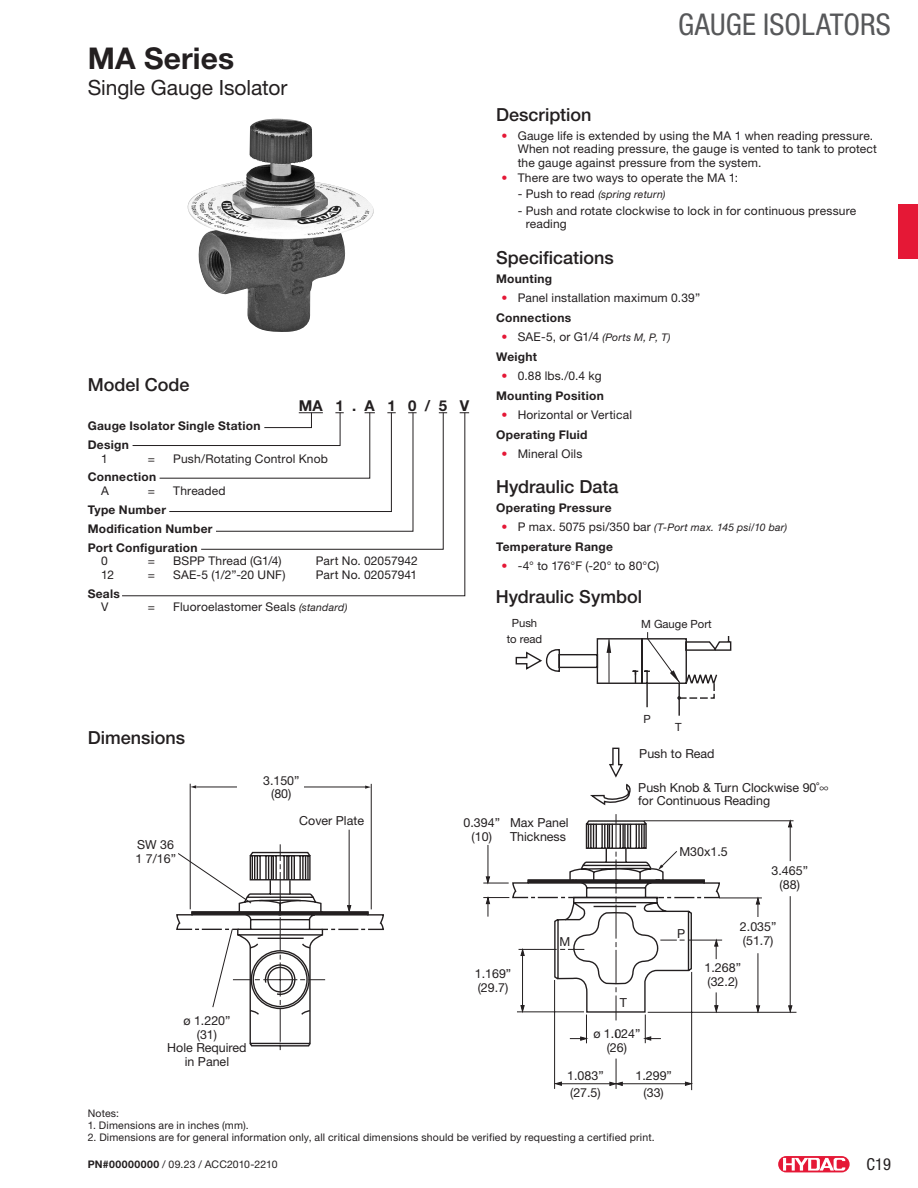
<style>
.page{position:relative;width:918px;height:1188px;background:#fff}
.page>*{position:absolute;margin:0;border:0;box-sizing:border-box;transform-origin:0 0}
.t1{font:condensed 30px "Helvetica Neue LT Std";letter-spacing:.005em;color:#57585a}
.Series{font:700 30px "Helvetica Neue LT Std";letter-spacing:.005em;color:#231f20}
.Series-2{font:21px "Helvetica Neue LT Std";letter-spacing:-.005em;color:#231f20}
.Headers{font:500 18px "Helvetica Neue LT Std";color:#231f20}
.t2{font:condensed 16.5px "Helvetica Neue LT Std";color:#231f20}
.Model_Code_Options{font:700 15px "Helvetica Neue LT Std";color:#231f20}
.t3{font:12.45px/13.8px "Helvetica Neue LT Std";color:#231f20}
.Model_Code_Options-2{font:12px/13.5px "Helvetica Neue LT Std";letter-spacing:.015em;color:#231f20}
.Model_Code_Options-3{font:700 12px/13.5px "Helvetica Neue LT Std";letter-spacing:.02em;color:#231f20}
.Text{font:700 12px "Helvetica Neue LT Std";letter-spacing:.025em;color:#231f20}
.Model_Code_Options-4{font:12px "Helvetica Neue LT Std";letter-spacing:-.005em;color:#231f20}
.t4{font:11.25px/15.5px "Helvetica Neue";color:#231f20;text-align:center}
.Notes{font:10.5px "Helvetica Neue LT Std";letter-spacing:.02em;color:#231f20}
.t5{font:italic 10.5px "Helvetica Neue LT Std";letter-spacing:.02em;color:#231f20}
.s1{font-weight:400}
.s2{font-style:italic;font-size:10.5px}
.s3{color:#e51836}
.s4{font-style:normal;font-size:12px}
.s5{font-style:normal;font-size:12px;color:#e51836}
.s6{font-weight:700}
</style>
<div class="page">
<svg style="left:777px;top:1155px;width:73px;height:18px"></svg>
<svg style="left:778px;top:1156px;width:72px;height:16px"></svg>
<div style="left:898px;top:204px;width:20px;height:54px;background:#e51836"></div>
<svg style="left:685px;top:1082px;width:8px;height:4px"></svg>
<svg style="left:555px;top:1082px;width:7px;height:4px"></svg>
<svg style="left:609px;top:1082px;width:14px;height:4px"></svg>
<svg style="left:756px;top:1005px;width:4px;height:7px"></svg>
<svg style="left:788px;top:1005px;width:4px;height:7px"></svg>
<svg style="left:788px;top:821px;width:4px;height:6px"></svg>
<hr style="left:688px;top:940px;width:34px;height:1px;background:#231f20">
<hr style="left:616px;top:1059px;width:1px;height:30px;background:#231f20">
<hr style="left:648px;top:1012px;width:148px;height:1px;background:#231f20">
<hr style="left:644px;top:820px;width:150px;height:1px;background:#231f20">
<hr style="left:559px;top:1083px;width:54px;height:1px;background:#231f20">
<hr style="left:619px;top:1083px;width:70px;height:1px;background:#231f20">
<svg style="left:756px;top:897px;width:4px;height:20px"></svg>
<hr style="left:758px;top:953px;width:1px;height:57px;background:#231f20">
<hr style="left:790px;top:823px;width:1px;height:38px;background:#231f20">
<hr style="left:790px;top:896px;width:1px;height:114px;background:#231f20">
<hr style="left:691px;top:972px;width:1px;height:118px;background:#231f20">
<hr style="left:554px;top:980px;width:1px;height:109px;background:#231f20">
<hr style="left:719px;top:898px;width:43px;height:1px;background:#231f20">
<svg style="left:176px;top:747px;width:545px;height:303px"></svg>
<img style="left:187px;top:119px;width:187px;height:213px">
<svg style="left:122px;top:412px;width:344px;height:185px"></svg>
<svg style="left:515px;top:632px;width:216px;height:84px"></svg>
<p class="Series" style="left:88px;top:39px;width:148px">MA Series</p>
<p class="Series-2" style="left:88px;top:75px;width:201px">Single Gauge Isolator</p>
<p class="Headers" style="left:88px;top:374px;width:103px">Model Code</p>
<p class="Model_Code_Options" style="left:299px;top:397px;width:172px">MA 1 . A 1 0 / 5 V</p>
<p class="Model_Code_Options-3" style="left:88px;top:419px;width:174px">Gauge Isolator Single Station</p>
<p class="Model_Code_Options-3" style="left:101px;top:438px;width:29px;text-indent:-14px">Design<br><span class="s1">1</span></p>
<p class="Model_Code_Options-2" style="left:148px;top:451px;width:9px">=</p>
<p class="Model_Code_Options-2" style="left:173px;top:451px;width:156px">Push/Rotating Control Knob</p>
<p class="Model_Code_Options-3" style="left:101px;top:470px;width:57px;text-indent:-14px">Connection<br><span class="s1">A</span></p>
<p class="Model_Code_Options-2" style="left:148px;top:484px;width:9px">=</p>
<p class="Model_Code_Options-2" style="left:173px;top:484px;width:54px">Threaded</p>
<p class="Model_Code_Options-3" style="left:88px;top:503px;width:80px">Type Number</p>
<p class="Model_Code_Options-3" style="left:88px;top:521px;width:126px">Modification Number</p>
<p class="Model_Code_Options-3" style="left:101px;top:540px;width:98px;text-indent:-14px">Port Configuration<br><span class="s1">0</span></p>
<p class="Model_Code_Options-2" style="left:148px;top:554px;width:9px">=</p>
<p class="Model_Code_Options-2" style="left:173px;top:554px;width:110px">BSPP Thread (G1/4)</p>
<p class="Model_Code_Options-2" style="left:316px;top:554px;width:104px">Part No. 02057942</p>
<p class="Model_Code_Options-2" style="left:101px;top:567px;width:14px">12</p>
<p class="Model_Code_Options-2" style="left:148px;top:567px;width:9px">=</p>
<p class="Model_Code_Options-2" style="left:173px;top:567px;width:114px">SAE-5 (1/2”-20 UNF)</p>
<p class="Model_Code_Options-2" style="left:316px;top:567px;width:103px">Part No. 02057941</p>
<p class="Model_Code_Options-3" style="left:88px;top:586px;width:34px;text-align:center">Seals<br><span class="s1">V</span></p>
<p class="Model_Code_Options-2" style="left:148px;top:600px;width:9px">=</p>
<p class="Model_Code_Options-2" style="left:173px;top:600px;width:176px">Fluoroelastomer Seals <span class="s2">(standard)</span></p>
<h1 class="t1" style="left:678px;top:7px;width:214px">GAUGE ISOLATORS</h1>
<p class="Headers" style="left:496px;top:104px;width:97px">Description</p>
<p class="Model_Code_Options-2" style="left:518px;top:129px;width:361px;text-indent:-16px"><span class="s3">•</span> Gauge life is extended by using the MA 1 when reading pressure.<br>When not reading pressure, the gauge is vented to tank to protect the gauge against pressure from the system.</p>
<p class="Model_Code_Options-2" style="left:502px;top:170px;width:238px"><span class="s3">•</span> There are two ways to operate the MA 1:</p>
<p class="t5" style="left:518px;top:188px;width:149px"><span class="s4">- Push to read</span> (spring return)</p>
<p class="Model_Code_Options-2" style="left:526px;top:203px;width:332px;text-indent:-8px">- Push and rotate clockwise to lock in for continuous pressure reading</p>
<p class="Headers" style="left:496px;top:247px;width:119px">Specifications</p>
<p class="Text" style="left:496px;top:271px;width:58px">Mounting</p>
<p class="Model_Code_Options-2" style="left:502px;top:291px;width:200px"><span class="s3">•</span> Panel installation maximum 0.39”</p>
<p class="Text" style="left:496px;top:310px;width:77px">Connections</p>
<p class="Model_Code_Options-2" style="left:502px;top:330px;width:171px"><span class="s3">•</span> SAE-5, or G1/4 <span class="s2">(Ports M, P, T)</span></p>
<p class="Text" style="left:496px;top:349px;width:42px">Weight</p>
<p class="Model_Code_Options-2" style="left:502px;top:369px;width:102px"><span class="s3">•</span> 0.88 lbs./0.4 kg</p>
<p class="Text" style="left:496px;top:389px;width:109px">Mounting Position</p>
<p class="Model_Code_Options-2" style="left:502px;top:408px;width:132px"><span class="s3">•</span> Horizontal or Vertical</p>
<p class="Text" style="left:496px;top:428px;width:93px">Operating Fluid</p>
<p class="Model_Code_Options-2" style="left:502px;top:447px;width:82px"><span class="s3">•</span> Mineral Oils</p>
<p class="Headers" style="left:496px;top:476px;width:124px">Hydraulic Data</p>
<p class="Text" style="left:496px;top:500px;width:117px">Operating Pressure</p>
<p class="t5" style="left:502px;top:520px;width:287px"><span class="s5">•</span> <span class="s4">P max. 5075 psi/350 bar</span> (T-Port max. 145 psi/10 bar)</p>
<p class="Text" style="left:496px;top:539px;width:118px">Temperature Range</p>
<p class="Model_Code_Options-4" style="left:502px;top:558px;width:159px"><span class="s3">•</span> -4° to 176°F (-20° to 80°C)</p>
<p class="Headers" style="left:496px;top:586px;width:148px">Hydraulic Symbol</p>
<p class="t4" style="left:507px;top:616px;width:37px">Push to read</p>
<p class="t4" style="left:641px;top:617px;width:72px">M Gauge Port</p>
<p class="Headers" style="left:88px;top:727px;width:99px">Dimensions</p>
<p class="t3" style="left:263px;top:773px;width:38px;text-align:center">3.150” (80)</p>
<p class="t4" style="left:644px;top:712px;width:9px">P</p>
<p class="t4" style="left:675px;top:720px;width:8px">T</p>
<p class="t3" style="left:639px;top:746px;width:77px">Push to Read</p>
<p class="t3" style="left:638px;top:780px;width:192px">Push Knob &amp; Turn Clockwise 90˚∞ for Continuous Reading</p>
<p class="t3" style="left:135px;top:838px;width:42px">SW 36<br>1 7/16”</p>
<p class="t3" style="left:167px;top:1013px;width:81px;text-align:center">ø 1.220”<br>(31)<br>Hole Required in Panel</p>
<p class="t3" style="left:299px;top:814px;width:66px">Cover Plate</p>
<p class="t3" style="left:510px;top:816px;width:60px">Max Panel<br>Thickness</p>
<p class="t3" style="left:464px;top:816px;width:38px;text-align:center">0.394” (10)</p>
<p class="t3" style="left:475px;top:967px;width:38px">1.169” (29.7)</p>
<p class="t3" style="left:560px;top:934px;width:12px">M</p>
<p class="t3" style="left:620px;top:995px;width:9px">T</p>
<p class="t3" style="left:593px;top:1027px;width:49px;text-align:center">ø 1.024” (26)</p>
<p class="t3" style="left:679px;top:844px;width:50px">M30x1.5</p>
<p class="t3" style="left:677px;top:926px;width:10px">P</p>
<p class="t3" style="left:772px;top:863px;width:38px;text-align:center">3.465” (88)</p>
<p class="t3" style="left:740px;top:919px;width:38px">2.035” (51.7)</p>
<p class="t3" style="left:705px;top:961px;width:38px">1.268” (32.2)</p>
<p class="t3" style="left:567px;top:1067px;width:38px;line-height:16.6px">1.083” (27.5)</p>
<p class="t3" style="left:635px;top:1067px;width:38px;line-height:16.6px;text-align:center">1.299” (33)</p>
<p class="Notes" style="left:88px;top:1107px;width:33px">Notes:</p>
<p class="Notes" style="left:88px;top:1119px;width:162px">1. Dimensions are in inches (mm).</p>
<p class="Notes" style="left:88px;top:1131px;width:569px">2. Dimensions are for general information only, all critical dimensions should be verified by requesting a certified print.</p>
<p class="Notes" style="left:88px;top:1158px;width:191px"><span class="s6">PN#00000000</span> / 09.23 / ACC2010-2210</p>
<h3 class="t2" style="left:867px;top:1154px;width:26px">C19</h3>
</div>
